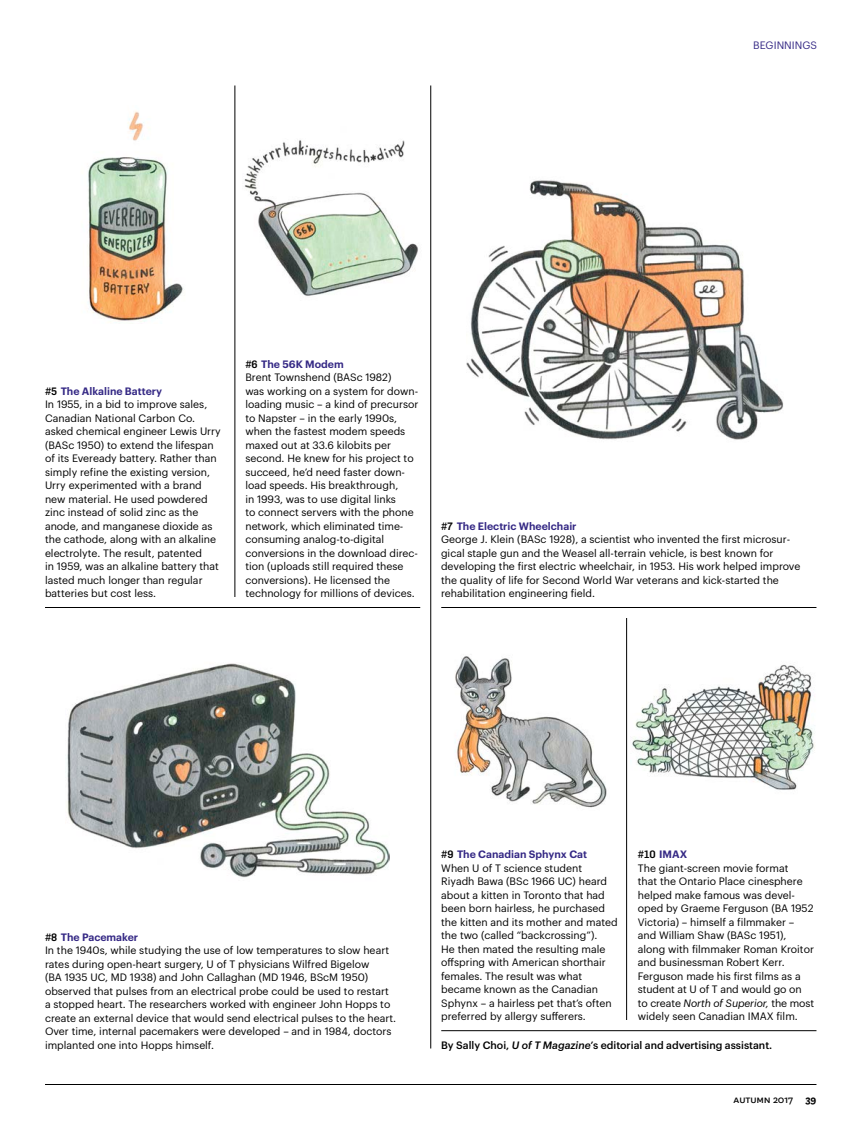
<style>
.page{position:relative;width:851px;height:1134px;background:#fff}
.page>*{position:absolute;margin:0;border:0;box-sizing:border-box;transform-origin:0 0}
.t1{font:11.25px "National";letter-spacing:-.01em;color:#000}
.t2{font:10.5px/13.5px "Graphik";color:#000}
.t3{font:500 10.5px "Graphik";color:#000}
.t4{font:10.5px "Graphik";letter-spacing:.005em;color:#352985}
.s1{font-family:"Flama";font-weight:500}
.s2{font-weight:600;color:#352985}
.s3{font-style:italic}
.s4{font-weight:700}
</style>
<div class="page">
<hr style="left:234px;top:86px;width:1px;height:511px;background:#000">
<hr style="left:626px;top:618px;width:1px;height:402px;background:#000">
<hr style="left:430px;top:86px;width:1px;height:962px;background:#000">
<hr style="left:441px;top:607px;width:375px;height:1px;background:#000">
<hr style="left:45px;top:607px;width:375px;height:1px;background:#000">
<img style="left:466px;top:180px;width:317px;height:260px">
<hr style="left:441px;top:1030px;width:375px;height:1px;background:#000">
<img style="left:67px;top:663px;width:322px;height:215px">
<img style="left:455px;top:656px;width:152px;height:152px">
<img style="left:632px;top:664px;width:183px;height:126px">
<img style="left:88px;top:111px;width:95px;height:211px">
<img style="left:244px;top:140px;width:174px;height:156px">
<hr style="left:45px;top:1084px;width:771px;height:1px;background:#000">
<p class="t4" style="left:753px;top:38px;width:66px">BEGINNINGS</p>
<p class="t2" style="left:45px;top:383px;width:177px"><span class="s1">#5</span> <span class="s2">The Alkaline Battery<br></span>In 1955, in a bid to improve sales,<br>Canadian National Carbon Co. asked chemical engineer Lewis Urry (BASc 1950) to extend the lifespan of its Eveready battery. Rather than simply refine the existing version,<br>Urry experimented with a brand new material. He used powdered zinc instead of solid zinc as the anode, and manganese dioxide as the cathode, along with an alkaline electrolyte. The result, patented<br>in 1959, was an alkaline battery that lasted much longer than regular batteries but cost less.</p>
<p class="t2" style="left:245px;top:356px;width:174px"><span class="s1">#6</span> <span class="s2">The 56K Modem<br></span>Brent Townshend (BASc 1982)<br>was working on a system for down&shy;loading music – a kind of precursor to Napster – in the early 1990s, when the fastest modem speeds maxed out at 33.6 kilobits per second. He knew for his project to succeed, he’d need faster down&shy;load speeds. His breakthrough,<br>in 1993, was to use digital links<br>to connect servers with the phone network, which eliminated time&shy;consuming analog-to-digital conversions in the download direc&shy;tion (uploads still required these conversions). He licensed the technology for millions of devices.</p>
<p class="t2" style="left:441px;top:518px;width:361px"><span class="s1">#7</span> <span class="s2">The Electric Wheelchair<br></span>George J. Klein (BASc 1928), a scientist who invented the first microsur&shy;gical staple gun and the Weasel all-terrain vehicle, is best known for developing the first electric wheelchair, in 1953. His work helped improve the quality of life for Second World War veterans and kick-started the rehabilitation engineering field.</p>
<p class="t2" style="left:45px;top:929px;width:353px"><span class="s1">#8</span> <span class="s2">The Pacemaker<br></span>In the 1940s, while studying the use of low temperatures to slow heart rates during open-heart surgery, U of T physicians Wilfred Bigelow<br>(BA 1935 UC, MD 1938) and John Callaghan (MD 1946, BScM 1950) observed that pulses from an electrical probe could be used to restart a stopped heart. The researchers worked with engineer John Hopps to create an external device that would send electrical pulses to the heart.<br>Over time, internal pacemakers were developed – and in 1984, doctors implanted one into Hopps himself.</p>
<p class="t2" style="left:441px;top:847px;width:178px"><span class="s1">#9</span> <span class="s2">The Canadian Sphynx Cat<br></span>When U of T science student<br>Riyadh Bawa (BSc 1966 UC) heard about a kitten in Toronto that had been born hairless, he purchased the kitten and its mother and mated the two (called “backcrossing”).<br>He then mated the resulting male offspring with American shorthair females. The result was what became known as the Canadian<br>Sphynx – a hairless pet that’s often preferred by allergy sufferers.</p>
<p class="t2" style="left:637px;top:847px;width:178px"><span class="s1">#10</span> <span class="s2">IMAX<br></span>The giant-screen movie format<br>that the Ontario Place cinesphere helped make famous was devel&shy;oped by Graeme Ferguson (BA 1952<br>Victoria) – himself a filmmaker – and William Shaw (BASc 1951), along with filmmaker Roman Kroitor and businessman Robert Kerr.<br>Ferguson made his first films as a student at U of T and would go on to create <span class="s3">North of Superior,</span> the most widely seen Canadian IMAX film.</p>
<p class="t3" style="left:441px;top:1037px;width:332px">By Sally Choi, <span class="s3">U of T Magazine’</span>s editorial and advertising assistant.</p>
<p class="t1" style="left:733px;top:1092px;width:84px">AUTUMN 2017 <span class="s4">39</span></p>
</div>
